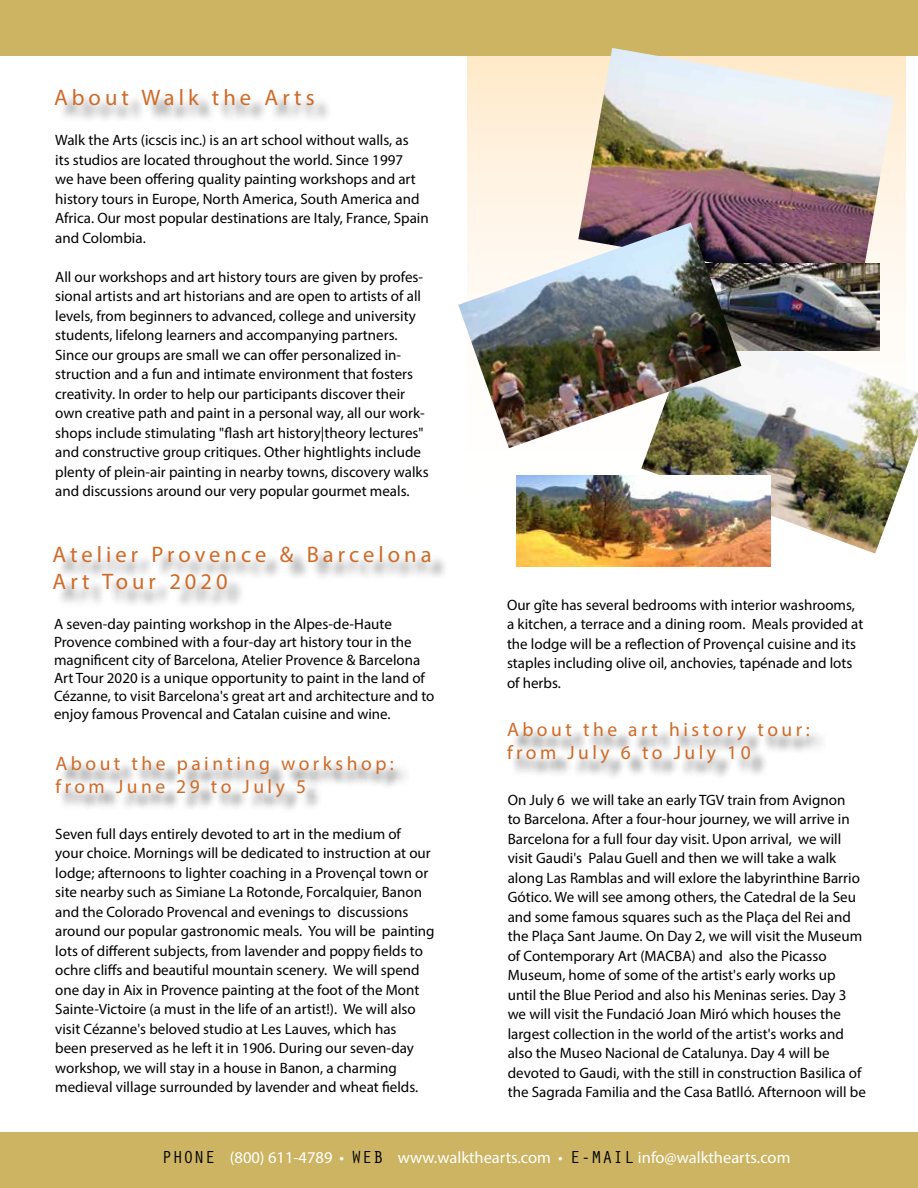
<style>
.page{position:relative;width:918px;height:1188px;background:#fff}
.page>*{position:absolute;margin:0;border:0;box-sizing:border-box;transform-origin:0 0}
.t1{font:22.5px/27px "Myriad Pro";letter-spacing:.18em;color:#ce6b28}
.t2{font:19.5px/23.4px "Myriad Pro";letter-spacing:.18em;color:#ce6b28}
.t3{font:16.5px "Myriad Pro";color:#fff}
.t4{font:15px/19.5px "Myriad Pro";color:#000}
.s1{font-family:"Orator Std";font-size:18px;color:#000}
</style>
<div class="page">
<svg style="left:468px;top:56px;width:438px;height:511px"></svg>
<div style="left:0;top:0;width:918px;height:56px;background:#ccb462"></div>
<div style="left:59px;top:759px;width:352px;height:56px;background:#000;opacity:.75"></div>
<div style="left:511px;top:725px;width:316px;height:56px;background:#000;opacity:.75"></div>
<div style="left:56px;top:549px;width:392px;height:59px;background:#000;opacity:.53"></div>
<div style="left:0;top:1132px;width:918px;height:56px;background:#ccb462"></div>
<img style="left:578px;top:48px;width:316px;height:241px">
<img style="left:641px;top:312px;width:277px;height:242px">
<img style="left:741px;top:263px;width:139px;height:88px">
<img style="left:458px;top:223px;width:283px;height:225px">
<img style="left:517px;top:475px;width:253px;height:91px">
<div style="left:58px;top:92px;width:274px;height:32px;background:#000;opacity:.53"></div>
<h1 class="t1" style="left:54px;top:84px;width:262px">About Walk the Arts</h1>
<p class="t4" style="left:55px;top:130px;width:375px">Walk the Arts (icscis inc.) is an art school without walls, as<br>its studios are located throughout the world. Since 1997<br>we have been offering quality painting workshops and art history tours in Europe, North America, South America and Africa. Our most popular destinations are Italy, France, Spain and Colombia.</p>
<p class="t4" style="left:55px;top:267px;width:375px">All our workshops and art history tours are given by profes&shy;sional artists and art historians and are open to artists of all levels, from beginners to advanced, college and university students, lifelong learners and accompanying partners.<br>Since our groups are small we can offer personalized in&shy;struction and a fun and intimate environment that fosters creativity. In order to help our participants discover their own creative path and paint in a personal way, all our work&shy;shops include stimulating "flash art history|theory lectures" and constructive group critiques. Other hightlights include plenty of plein-air painting in nearby towns, discovery walks and discussions around our very popular gourmet meals.</p>
<h1 class="t1" style="left:53px;top:541px;width:380px">Atelier Provence &amp; Barcelona<br>Art Tour 2020</h1>
<p class="t4" style="left:54px;top:615px;width:382px;line-height:18px">A seven-day painting workshop in the Alpes-de-Haute Provence combined with a four-day art history tour in the magnificent city of Barcelona, Atelier Provence &amp; Barcelona Art Tour 2020 is a unique opportunity to paint in the land of Cézanne, to visit Barcelona's great art and architecture and to enjoy famous Provencal and Catalan cuisine and wine.</p>
<h2 class="t2" style="left:56px;top:751px;width:340px">About the painting workshop: from June 29 to July 5</h2>
<p class="t4" style="left:55px;top:824px;width:381px">Seven full days entirely devoted to art in the medium of<br>your choice. Mornings will be dedicated to instruction at our lodge; afternoons to lighter coaching in a Provençal town or site nearby such as Simiane La Rotonde, Forcalquier, Banon and the Colorado Provencal and evenings to discussions around our popular gastronomic meals. You will be painting lots of different subjects, from lavender and poppy fields to ochre cliffs and beautiful mountain scenery. We will spend one day in Aix in Provence painting at the foot of the Mont Sainte-Victoire (a must in the life of an artist!). We will also visit Cézanne's beloved studio at Les Lauves, which has<br>been preserved as he left it in 1906. During our seven-day workshop, we will stay in a house in Banon, a charming medieval village surrounded by lavender and wheat fields.</p>
<p class="t4" style="left:507px;top:595px;width:358px">Our gîte has several bedrooms with interior washrooms, a kitchen, a terrace and a dining room. Meals provided at the lodge will be a reflection of Provençal cuisine and its staples including olive oil, anchovies, tapénade and lots of herbs.</p>
<h2 class="t2" style="left:507px;top:718px;width:304px">About the art history tour: from July 6 to July 10</h2>
<p class="t4" style="left:508px;top:790px;width:360px">On July 6 we will take an early TGV train from Avignon<br>to Barcelona. After a four-hour journey, we will arrive in Barcelona for a full four day visit. Upon arrival, we will visit Gaudi's Palau Guell and then we will take a walk along Las Ramblas and will exlore the labyrinthine Barrio Gótico. We will see among others, the Catedral de la Seu and some famous squares such as the Plaça del Rei and the Plaça Sant Jaume. On Day 2, we will visit the Museum of Contemporary Art (MACBA) and also the Picasso Museum, home of some of the artist's early works up until the Blue Period and also his Meninas series. Day 3 we will visit the Fundació Joan Miró which houses the largest collection in the world of the artist's works and also the Museo Nacional de Catalunya. Day 4 will be devoted to Gaudi, with the still in construction Basilica of the Sagrada Familia and the Casa Batlló. Afternoon will be</p>
<p class="t3" style="left:162px;top:1148px;width:630px"><span class="s1">PHONE</span> (800) 611-4789 • <span class="s1">WEB</span> www.walkthearts.com • <span class="s1">E-MAIL</span> info@walkthearts.com</p>
</div>
